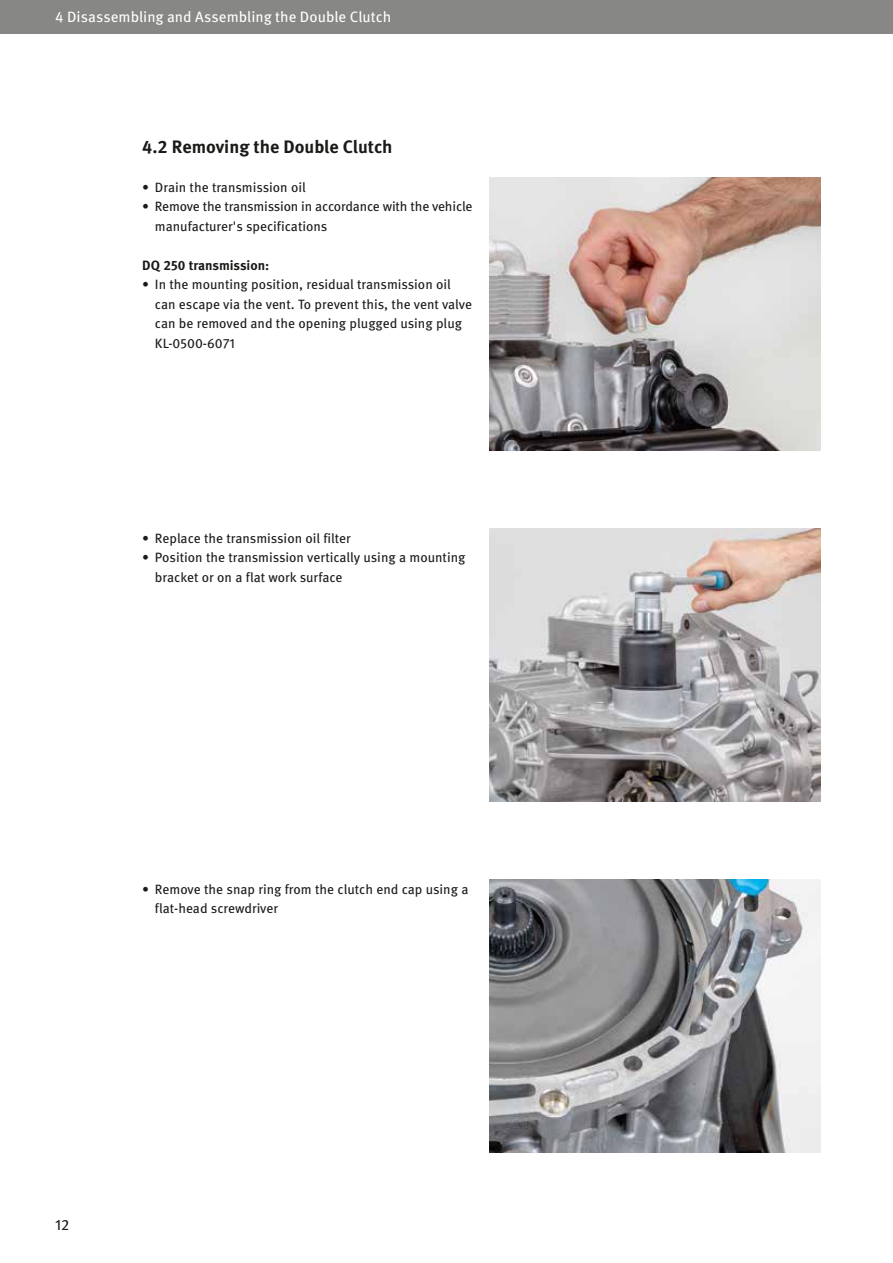
<style>
.page{position:relative;width:893px;height:1263px;background:#fff}
.page>*{position:absolute;margin:0;border:0;box-sizing:border-box;transform-origin:0 0}
.t1{font:700 18px "Meta OT";color:#1a1a18}
.t2{font:15px "Meta OT";color:#fff}
.t3{font:15px "Meta OT";color:#1a1a18}
.t4{font:13.5px/19.5px "Meta OT";color:#1a1a18}
.t5{font:700 13.5px "Meta OT";letter-spacing:-.005em;color:#1a1a18}
</style>
<div class="page">
<div style="left:0;top:0;width:893px;height:34px;background:#878786"></div>
<img style="left:490px;top:879px;width:331px;height:273px">
<img style="left:490px;top:528px;width:331px;height:273px">
<img style="left:490px;top:177px;width:331px;height:273px">
<p class="t2" style="left:55px;top:8px;width:337px">4 Disassembling and Assembling the Double Clutch</p>
<h1 class="t1" style="left:142px;top:135px;width:252px">4.2 Removing the Double Clutch</h1>
<p class="t4" style="left:142px;top:178px;width:165px">• Drain the transmission oil</p>
<p class="t4" style="left:155px;top:197px;width:319px;text-indent:-13px">• Remove the transmission in accordance with the vehicle manufacturer's specifications</p>
<p class="t5" style="left:142px;top:257px;width:129px">DQ 250 transmission:</p>
<p class="t4" style="left:155px;top:275px;width:319px;text-indent:-13px">• In the mounting position, residual transmission oil can escape via the vent. To prevent this, the vent valve can be removed and the opening plugged using plug KL-0500-6071</p>
<p class="t4" style="left:142px;top:528px;width:210px">• Replace the transmission oil filter</p>
<p class="t4" style="left:155px;top:548px;width:312px;text-indent:-13px">• Position the transmission vertically using a mounting bracket or on a flat work surface</p>
<p class="t4" style="left:155px;top:879px;width:315px;text-indent:-13px">• Remove the snap ring from the clutch end cap using a flat-head screwdriver</p>
<p class="t3" style="left:55px;top:1215px;width:16px">12</p>
</div>
